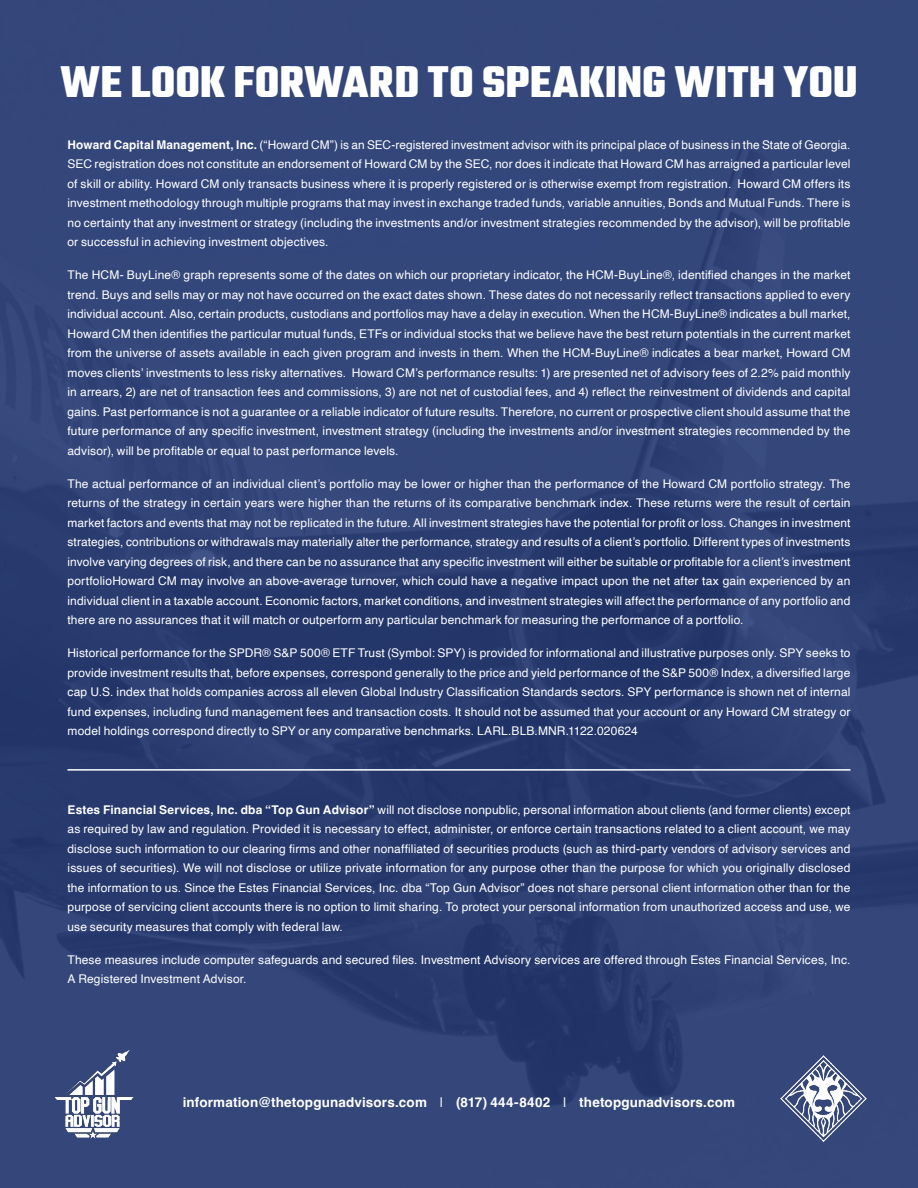
<style>
.page{position:relative;width:918px;height:1188px;background:#fff}
.page>*{position:absolute;margin:0;border:0;box-sizing:border-box;transform-origin:0 0}
.t1{font:300 48px "Teko";letter-spacing:.005em;color:#fff}
.t2{font:700 13.5px "Helvetica";letter-spacing:.01em;color:#fff}
.t3{font:12px/19.5px "Helvetica";letter-spacing:.01em;color:#fff;text-align:justify}
.s1{font-weight:700}
.s2{font-weight:400}
</style>
<div class="page">
<div style="left:0;top:0;width:918px;height:1188px;background:linear-gradient(to bottom,#334679,#2d3e71)"></div>
<img style="left:45px;top:1044px;width:99px;height:99px">
<img style="left:780px;top:1055px;width:88px;height:86px">
<hr style="left:68px;top:769px;width:782px;height:2px;background:#fff">
<h1 class="t1" style="left:60px;top:57px;width:799px">WE LOOK FORWARD TO SPEAKING WITH YOU</h1>
<p class="t3" style="left:68px;top:135px;width:785px"><span class="s1">Howard Capital Management, Inc.</span> (“Howard CM”) is an SEC-registered investment advisor with its principal place of business in the State of Georgia.<br>SEC registration does not constitute an endorsement of Howard CM by the SEC, nor does it indicate that Howard CM has arraigned a particular level of skill or ability. Howard CM only transacts business where it is properly registered or is otherwise exempt from registration. Howard CM offers its investment methodology through multiple programs that may invest in exchange traded funds, variable annuities, Bonds and Mutual Funds. There is no certainty that any investment or strategy (including the investments and/or investment strategies recommended by the advisor), will be profitable or successful in achieving investment objectives.</p>
<p class="t3" style="left:68px;top:265px;width:785px">The HCM- BuyLine® graph represents some of the dates on which our proprietary indicator, the HCM-BuyLine®, identified changes in the market trend. Buys and sells may or may not have occurred on the exact dates shown. These dates do not necessarily reflect transactions applied to every individual account. Also, certain products, custodians and portfolios may have a delay in execution. When the HCM-BuyLine® indicates a bull market, Howard CM then identifies the particular mutual funds, ETFs or individual stocks that we believe have the best return potentials in the current market from the universe of assets available in each given program and invests in them. When the HCM-BuyLine® indicates a bear market, Howard CM moves clients’ investments to less risky alternatives. Howard CM’s performance results: 1) are presented net of advisory fees of 2.2% paid monthly in arrears, 2) are net of transaction fees and commissions, 3) are not net of custodial fees, and 4) reflect the reinvestment of dividends and capital gains. Past performance is not a guarantee or a reliable indicator of future results. Therefore, no current or prospective client should assume that the future performance of any specific investment, investment strategy (including the investments and/or investment strategies recommended by the advisor), will be profitable or equal to past performance levels.</p>
<p class="t3" style="left:68px;top:474px;width:785px">The actual performance of an individual client’s portfolio may be lower or higher than the performance of the Howard CM portfolio strategy. The returns of the strategy in certain years were higher than the returns of its comparative benchmark index. These returns were the result of certain market factors and events that may not be replicated in the future. All investment strategies have the potential for profit or loss. Changes in investment strategies, contributions or withdrawals may materially alter the performance, strategy and results of a client’s portfolio. Different types of investments involve varying degrees of risk, and there can be no assurance that any specific investment will either be suitable or profitable for a client’s investment portfolioHoward CM may involve an above-average turnover, which could have a negative impact upon the net after tax gain experienced by an individual client in a taxable account. Economic factors, market conditions, and investment strategies will affect the performance of any portfolio and there are no assurances that it will match or outperform any particular benchmark for measuring the performance of a portfolio.</p>
<p class="t3" style="left:68px;top:643px;width:785px">Historical performance for the SPDR® S&amp;P 500® ETF Trust (Symbol: SPY) is provided for informational and illustrative purposes only. SPY seeks to provide investment results that, before expenses, correspond generally to the price and yield performance of the S&amp;P 500® Index, a diversified large cap U.S. index that holds companies across all eleven Global Industry Classification Standards sectors. SPY performance is shown net of internal fund expenses, including fund management fees and transaction costs. It should not be assumed that your account or any Howard CM strategy or model holdings correspond directly to SPY or any comparative benchmarks. LARL.BLB.MNR.1122.020624</p>
<p class="t3" style="left:68px;top:800px;width:785px"><span class="s1">Estes Financial Services, Inc. dba “Top Gun Advisor”</span> will not disclose nonpublic, personal information about clients (and former clients) except as required by law and regulation. Provided it is necessary to effect, administer, or enforce certain transactions related to a client account, we may disclose such information to our clearing firms and other nonaffiliated of securities products (such as third-party vendors of advisory services and issues of securities). We will not disclose or utilize private information for any purpose other than the purpose for which you originally disclosed the information to us. Since the Estes Financial Services, Inc. dba “Top Gun Advisor” does not share personal client information other than for the purpose of servicing client accounts there is no option to limit sharing. To protect your personal information from unauthorized access and use, we use security measures that comply with federal law.</p>
<p class="t3" style="left:68px;top:950px;width:785px">These measures include computer safeguards and secured files. Investment Advisory services are offered through Estes Financial Services, Inc.<br>A Registered Investment Advisor.</p>
<p class="t2" style="left:183px;top:1094px;width:554px">information@thetopgunadvisors.com <span class="s2">|</span> (817) 444-8402 <span class="s2">|</span> thetopgunadvisors.com</p>
</div>
